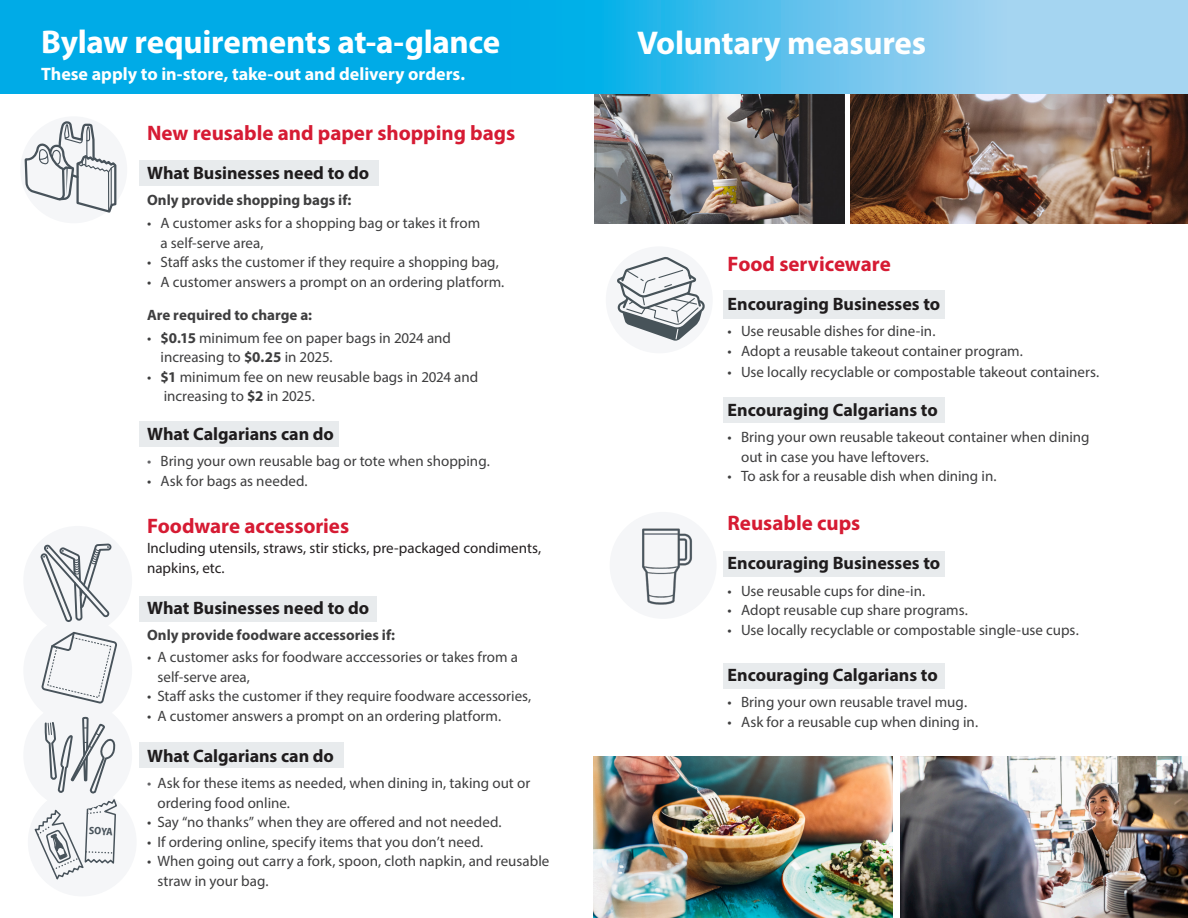
<style>
.page{position:relative;width:1188px;height:918px;background:#fff}
.page>*{position:absolute;margin:0;border:0;box-sizing:border-box;transform-origin:0 0}
.Big_Red_Headlines{font:700 33px "Myriad Pro";letter-spacing:-.01em;color:#fff}
.t1{font:700 21px "Myriad Pro";color:#d61b33}
.t2{font:700 18px "Myriad Pro";color:#231f20}
.t3{font:700 18px "Myriad Pro";color:#fff}
.t4{font:15px/19.5px "Myriad Pro";color:#3e3e3f}
.Big_Grey_Subheads{font:700 15px "Myriad Pro";color:#3e3e3f}
.t5{font:15px/19.6px "Myriad Pro";color:#231f20}
.t6{font:700 semi-condensed 10.8px "Myriad Pro";color:#48535b}
.s1{font-weight:700}
.s2{color:#636366}
</style>
<div class="page">
<img style="left:595px;top:95px;width:250px;height:128px">
<img style="left:851px;top:95px;width:337px;height:128px">
<div style="left:20px;top:116px;width:107px;height:107px;background:#f5f6f8;border-radius:50%"></div>
<svg style="left:24px;top:121px;width:93px;height:92px"></svg>
<svg style="left:0;top:0;width:1188px;height:94px;background:#37b9ea"></svg>
<div style="left:139px;top:160px;width:239px;height:25px;background:#e8ebed"></div>
<div style="left:28px;top:788px;width:109px;height:108px;background:#f5f6f8;border-radius:50%"></div>
<div style="left:23px;top:701px;width:109px;height:109px;background:#f5f6f8;border-radius:50%"></div>
<div style="left:23px;top:616px;width:109px;height:109px;background:#f5f6f8;border-radius:50%"></div>
<div style="left:23px;top:526px;width:109px;height:109px;background:#f5f6f8;border-radius:50%"></div>
<svg style="left:41px;top:543px;width:71px;height:79px"></svg>
<svg style="left:34px;top:716px;width:83px;height:164px"></svg>
<svg style="left:41px;top:631px;width:76px;height:73px"></svg>
<div style="left:606px;top:246px;width:107px;height:107px;background:#f5f6f8;border-radius:50%"></div>
<svg style="left:617px;top:257px;width:88px;height:84px"></svg>
<img style="left:901px;top:756px;width:287px;height:162px">
<img style="left:593px;top:756px;width:300px;height:162px">
<div style="left:139px;top:421px;width:200px;height:26px;background:#e8ebed"></div>
<div style="left:139px;top:596px;width:238px;height:26px;background:#e8ebed"></div>
<div style="left:139px;top:743px;width:205px;height:25px;background:#e8ebed"></div>
<div style="left:723px;top:290px;width:222px;height:29px;background:#e8ebed"></div>
<div style="left:723px;top:398px;width:222px;height:25px;background:#e8ebed"></div>
<div style="left:723px;top:551px;width:222px;height:26px;background:#e8ebed"></div>
<div style="left:723px;top:664px;width:222px;height:25px;background:#e8ebed"></div>
<div style="left:610px;top:512px;width:107px;height:107px;background:#f5f6f8;border-radius:50%"></div>
<img style="left:642px;top:528px;width:50px;height:77px">
<p class="Big_Red_Headlines" style="left:41px;top:21px;width:461px">Bylaw requirements at-a-glance</p>
<p class="t3" style="left:41px;top:62px;width:426px">These apply to in-store, take-out and delivery orders.</p>
<p class="t6" style="left:90px;top:824px;width:25px;rotate:3deg">SOYA</p>
<p class="t1" style="left:147px;top:119px;width:370px">New reusable and paper shopping bags</p>
<p class="t2" style="left:147px;top:161px;width:224px">What Businesses need to do</p>
<p class="Big_Grey_Subheads" style="left:147px;top:190px;width:206px">Only provide shopping bags if:</p>
<p class="t4" style="left:161px;top:213px;width:321px;text-indent:-14px">• A customer asks for a shopping bag or takes it from a self-serve area,</p>
<p class="t4" style="left:147px;top:252px;width:353px">• Staff asks the customer if they require a shopping bag,</p>
<p class="t4" style="left:147px;top:272px;width:359px">• A customer answers a prompt on an ordering platform.</p>
<p class="Big_Grey_Subheads" style="left:147px;top:305px;width:167px">Are required to charge a:</p>
<p class="t4" style="left:161px;top:328px;width:292px;text-indent:-14px">• <span class="s1">$0.15</span> minimum fee on paper bags in 2024 and increasing to <span class="s1">$0.25</span> in 2025.</p>
<p class="t4" style="left:164px;top:367px;width:316px;text-indent:-17px">• <span class="s1">$1</span> minimum fee on new reusable bags in 2024 and increasing to <span class="s1">$2</span> in 2025.</p>
<p class="t2" style="left:147px;top:422px;width:188px">What Calgarians can do</p>
<p class="t4" style="left:147px;top:451px;width:344px"><span class="s2">•</span> Bring your own reusable bag or tote when shopping.</p>
<p class="t4" style="left:147px;top:471px;width:162px">• Ask for bags as needed.</p>
<p class="t1" style="left:147px;top:513px;width:204px">Foodware accessories</p>
<p class="t5" style="left:147px;top:538px;width:396px">Including utensils, straws, stir sticks, pre-packaged condiments, napkins, etc.</p>
<p class="t2" style="left:147px;top:596px;width:224px">What Businesses need to do</p>
<p class="Big_Grey_Subheads" style="left:147px;top:625px;width:250px">Only provide foodware accessories if:</p>
<p class="t4" style="left:157px;top:647px;width:362px;text-indent:-10px">• A customer asks for foodware acccessories or takes from a self-serve area,</p>
<p class="t4" style="left:147px;top:686px;width:386px">• Staff asks the customer if they require foodware accessories,</p>
<p class="t4" style="left:147px;top:706px;width:356px">• A customer answers a prompt on an ordering platform.</p>
<p class="t2" style="left:147px;top:744px;width:188px">What Calgarians can do</p>
<p class="t4" style="left:157px;top:773px;width:374px;text-indent:-10px"><span class="s2">•</span> Ask for these items as needed, when dining in, taking out or ordering food online.</p>
<p class="t4" style="left:147px;top:812px;width:356px">• Say “no thanks” when they are offered and not needed.</p>
<p class="t4" style="left:147px;top:831px;width:338px">• If ordering online, specify items that you don’t need.</p>
<p class="t4" style="left:157px;top:851px;width:394px;text-indent:-10px">• When going out carry a fork, spoon, cloth napkin, and reusable straw in your bag.</p>
<p class="Big_Red_Headlines" style="left:637px;top:21px;width:291px">Voluntary measures</p>
<p class="t1" style="left:728px;top:250px;width:165px">Food serviceware</p>
<p class="t2" style="left:728px;top:292px;width:214px">Encouraging Businesses to</p>
<p class="t4" style="left:728px;top:321px;width:209px">• Use reusable dishes for dine-in.</p>
<p class="t4" style="left:728px;top:341px;width:297px">• Adopt a reusable takeout container program.</p>
<p class="t4" style="left:728px;top:362px;width:373px">• Use locally recyclable or compostable takeout containers.</p>
<p class="t2" style="left:728px;top:398px;width:212px">Encouraging Calgarians to</p>
<p class="t4" style="left:741px;top:427px;width:350px;text-indent:-14px">• Bring your own reusable takeout container when dining out in case you have leftovers.</p>
<p class="t4" style="left:728px;top:466px;width:270px">• To ask for a reusable dish when dining in.</p>
<p class="t1" style="left:728px;top:510px;width:134px">Reusable cups</p>
<p class="t2" style="left:728px;top:552px;width:214px">Encouraging Businesses to</p>
<p class="t4" style="left:728px;top:581px;width:199px">• Use reusable cups for dine-in.</p>
<p class="t4" style="left:728px;top:600px;width:242px">• Adopt reusable cup share programs.</p>
<p class="t4" style="left:728px;top:620px;width:353px">• Use locally recyclable or compostable single-use cups.</p>
<p class="t2" style="left:728px;top:663px;width:212px">Encouraging Calgarians to</p>
<p class="t4" style="left:728px;top:692px;width:241px">• Bring your own reusable travel mug.</p>
<p class="t4" style="left:728px;top:712px;width:252px">• Ask for a reusable cup when dining in.</p>
</div>
